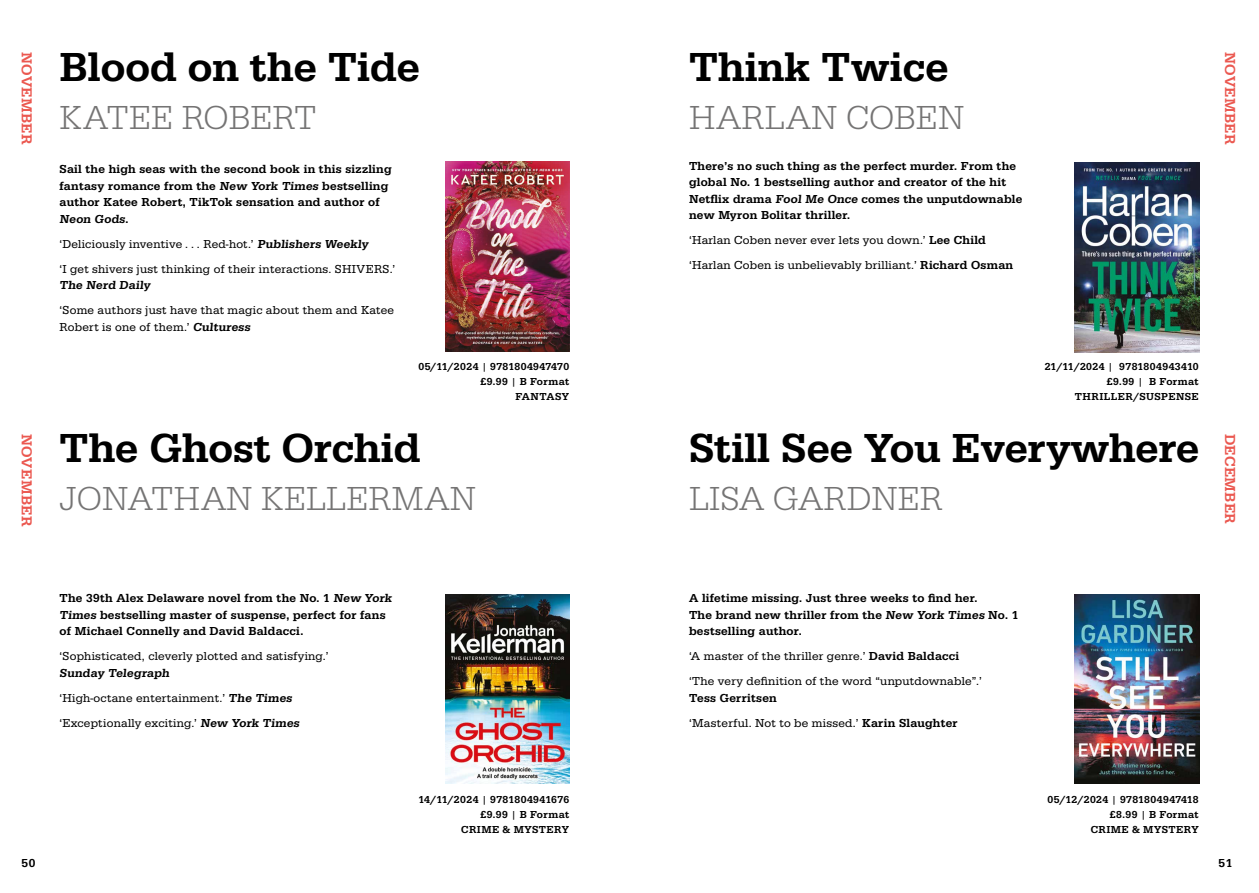
<style>
.page{position:relative;width:1259px;height:893px;background:#fff}
.page>*{position:absolute;margin:0;border:0;box-sizing:border-box;transform-origin:0 0}
.t1{font:500 42px "Serifa";color:#000}
.t2{font:300 34.5px "Serifa";color:#757474}
.t3{font:500 15px "Serifa";letter-spacing:.02em;color:#eb5850}
.t4{font:500 12px/16.5px "Serifa";letter-spacing:.02em;color:#000}
.t5{font:12px/25px "Serifa";letter-spacing:.02em;color:#000}
.t6{font:500 10.5px/15px "Serifa";letter-spacing:.04em;color:#000;text-align:right}
.s1{font-weight:500}
.s2{font-weight:400}
</style>
<div class="page">
<img style="left:445px;top:162px;width:125px;height:189px">
<img style="left:445px;top:594px;width:125px;height:190px">
<img style="left:1074px;top:594px;width:125px;height:190px">
<img style="left:1074px;top:163px;width:125px;height:189px">
<p class="t3" style="left:35px;top:52px;width:94px;rotate:90deg">NOVEMBER</p>
<p class="t3" style="left:35px;top:434px;width:94px;rotate:90deg">NOVEMBER</p>
<h1 class="t1" style="left:60px;top:42px;width:362px">Blood on the Tide</h1>
<h2 class="t2" style="left:60px;top:98px;width:258px">KATEE ROBERT</h2>
<p class="t4" style="left:60px;top:161px;width:333px">Sail the high seas with the second book in this sizzling fantasy romance from the New York Times bestselling author Katee Robert, TikTok sensation and author of Neon Gods.</p>
<p class="t5" style="left:60px;top:231px;width:337px">‘Deliciously inventive . . . Red-hot.’ <span class="s1">Publishers Weekly<br></span>‘I get shivers just thinking of their interactions. SHIVERS.’</p>
<p class="t4" style="left:60px;top:277px;width:94px">The Nerd Daily</p>
<p class="t5" style="left:60px;top:302px;width:336px;line-height:16.5px">‘Some authors just have that magic about them and Katee<br>Robert is one of them.’ <span class="s1">Culturess</span></p>
<p class="t6" style="left:418px;top:359px;width:152px">05/11/2024 | 9781804947470 £9.99 | B Format<br>FANTASY</p>
<h1 class="t1" style="left:60px;top:424px;width:362px">The Ghost Orchid</h1>
<h2 class="t2" style="left:60px;top:479px;width:418px">JONATHAN KELLERMAN</h2>
<p class="t4" style="left:60px;top:590px;width:335px">The 39th Alex Delaware novel from the No. 1 New York<br>Times bestselling master of suspense, perfect for fans of Michael Connelly and David Baldacci.</p>
<p class="t5" style="left:60px;top:644px;width:270px">‘Sophisticated, cleverly plotted and satisfying.’</p>
<p class="t5" style="left:60px;top:661px;width:243px"><span class="s1">Sunday Telegraph<br></span>‘High-octane entertainment.’ <span class="s1">The Times </span>‘Exceptionally exciting.’ <span class="s1">New York Times</span></p>
<p class="t6" style="left:418px;top:792px;width:152px">14/11/2024 | 9781804941676 £9.99 | B Format<br>CRIME &amp; MYSTERY</p>
<h1 class="t1" style="left:689px;top:42px;width:261px">Think Twice</h1>
<h2 class="t2" style="left:689px;top:98px;width:277px">HARLAN COBEN</h2>
<p class="t4" style="left:689px;top:157px;width:335px">There’s no such thing as the perfect murder. From the global No. 1 bestselling author and creator of the hit Netflix drama Fool Me Once comes the unputdownable new Myron Bolitar thriller.</p>
<p class="t5" style="left:689px;top:228px;width:326px">‘Harlan Coben never ever lets you down.’ <span class="s1">Lee Child </span>‘Harlan Coben is unbelievably brilliant.’ <span class="s1">Richard Osman</span></p>
<p class="t3" style="left:1239px;top:52px;width:94px;rotate:90deg">NOVEMBER</p>
<p class="t6" style="left:1044px;top:359px;width:155px">21/11/2024 | 9781804943410 £9.99 | B Format<br>THRILLER/SUSPENSE</p>
<h1 class="t1" style="left:689px;top:424px;width:512px">Still See You Everywhere</h1>
<h2 class="t2" style="left:689px;top:479px;width:255px">LISA GARDNER</h2>
<p class="t3" style="left:1239px;top:434px;width:92px;rotate:90deg">DECEMBER</p>
<p class="t4" style="left:689px;top:590px;width:331px">A lifetime missing. Just three weeks to find her.<br>The brand new thriller from the New York Times No. 1 bestselling author.</p>
<p class="t5" style="left:689px;top:644px;width:294px">‘A master of the thriller genre.’ <span class="s1">David Baldacci </span>‘The very definition of the word “unputdownable”.’</p>
<p class="t4" style="left:689px;top:685px;width:270px;line-height:25px">Tess Gerritsen<br><span class="s2">‘Masterful. Not to be missed.’</span> Karin Slaughter</p>
<p class="t6" style="left:1047px;top:792px;width:153px">05/12/2024 | 9781804947418 £8.99 | B Format<br>CRIME &amp; MYSTERY</p>
<p class="t4" style="left:22px;top:855px;width:15px">50</p>
<p class="t4" style="left:1218px;top:855px;width:15px">51</p>
</div>
